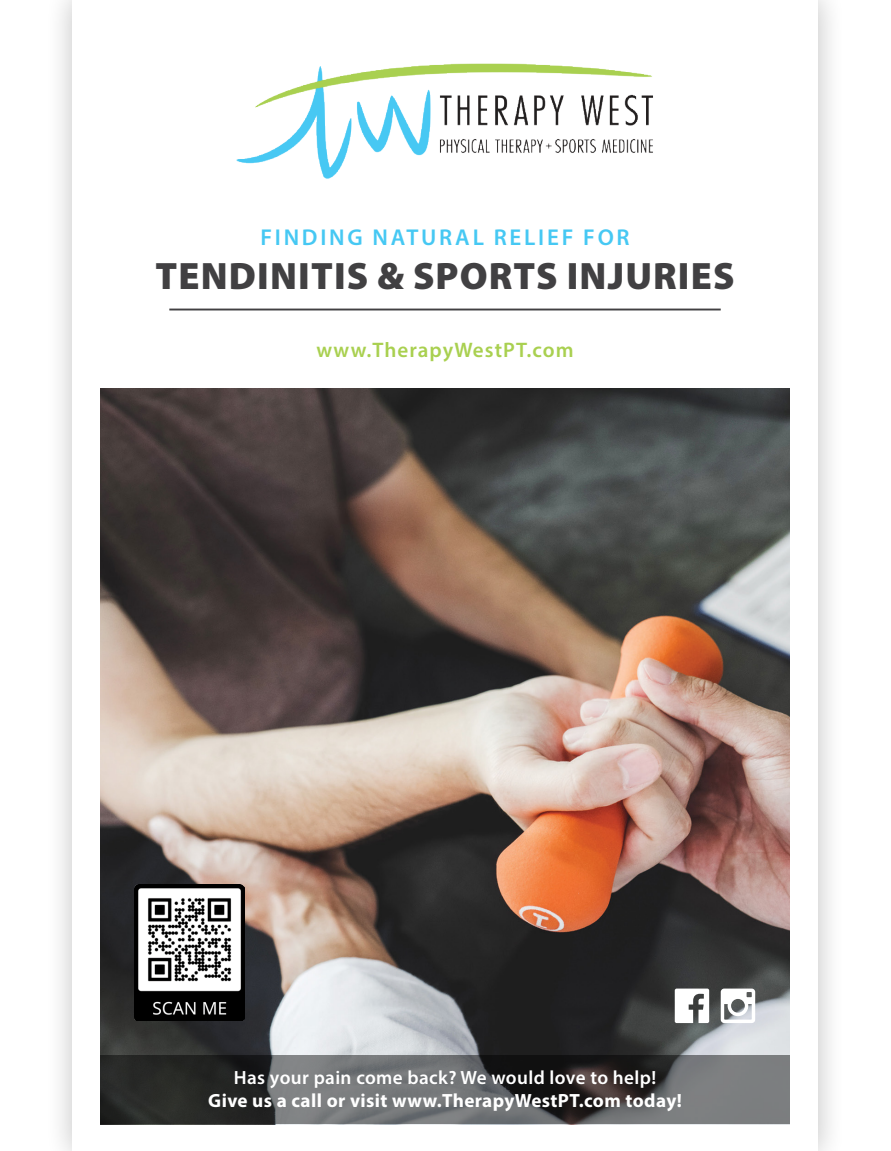
<style>
.page{position:relative;width:891px;height:1151px;background:#fff}
.page>*{position:absolute;margin:0;border:0;box-sizing:border-box;transform-origin:0 0}
.t1{font:900 38.25px "Myriad Pro";letter-spacing:.03em;color:#414042}
.t2{font:600 22.95px "Myriad Pro";letter-spacing:.12em;color:#46c8f3}
.t3{font:600 21.15px "Myriad Pro";letter-spacing:.05em;color:#a9d050}
.t4{font:700 19.12px/22.9px "Myriad Pro";letter-spacing:.02em;color:#fff;text-align:center}
.s1{font-weight:600}
</style>
<div class="page">
<div style="left:44px;top:0;width:802px;height:1150px;background:#000;opacity:.25"></div>
<div style="left:73px;top:0;width:745px;height:1150px;background:#fff"></div>
<hr style="left:169px;top:308px;width:552px;height:2px;background:#414042">
<img style="left:236px;top:63px;width:417px;height:116px">
<img style="left:100px;top:388px;width:690px;height:667px">
<svg style="left:100px;top:1055px;width:690px;height:69px;background:#515253"></svg>
<img style="left:135px;top:884px;width:109px;height:136px">
<svg style="left:675px;top:988px;width:34px;height:34px"></svg>
<svg style="left:721px;top:988px;width:34px;height:34px"></svg>
<p class="t2" style="left:260px;top:223px;width:371px">FINDING NATURAL RELIEF FOR</p>
<p class="t1" style="left:156px;top:251px;width:581px">TENDINITIS &amp; SPORTS INJURIES</p>
<p class="t3" style="left:316px;top:337px;width:259px">www.TherapyWestPT.com</p>
<p class="t4" style="left:208px;top:1064px;width:475px"><span class="s1">Has your pain come back? We would love to help!<br></span>Give us a call or visit www.TherapyWestPT.com today!</p>
</div>
